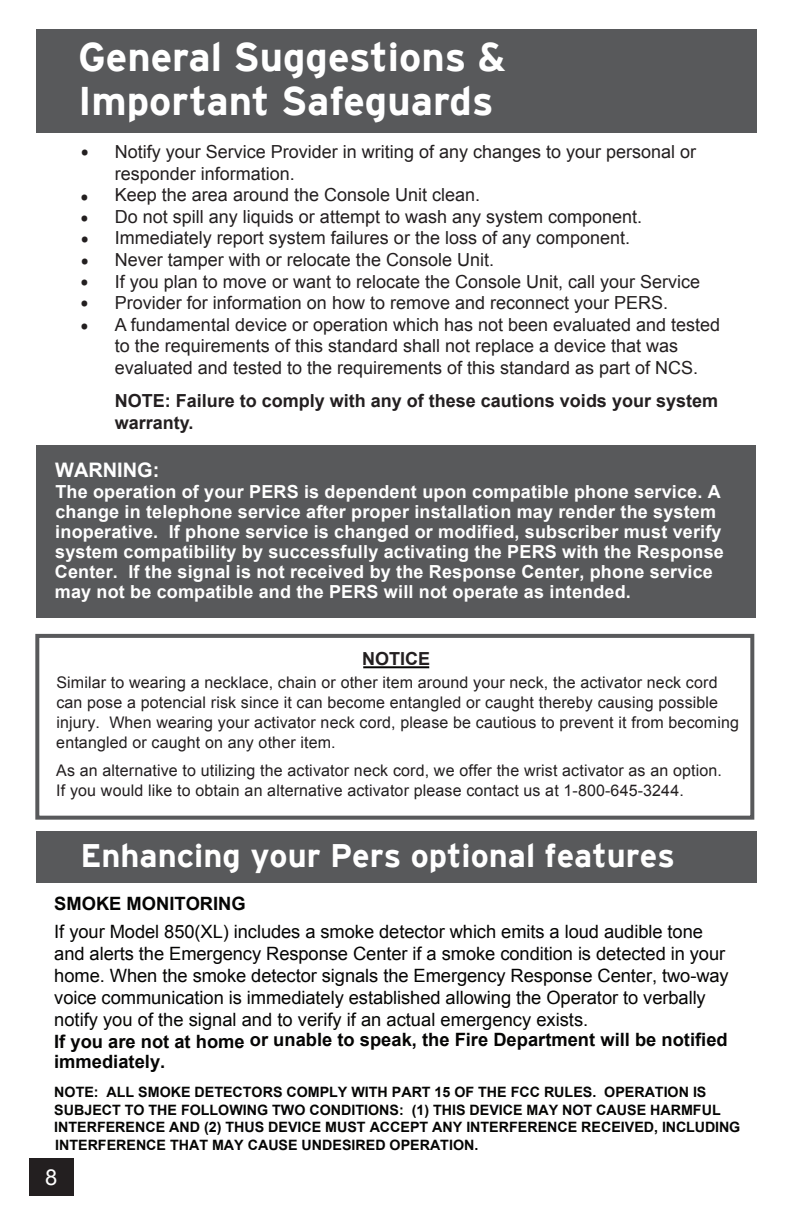
<style>
.page{position:relative;width:792px;height:1224px;background:#fff}
.page>*{position:absolute;margin:0;border:0;box-sizing:border-box;transform-origin:0 0}
.t1{font:48px/43.4px "Myriad";color:#231f20;text-align:justify}
.t2{font:700 40px/44px "Interstate";color:#fff}
.t3{font:700 32.6px "Interstate";color:#fff}
.t4{font:22px "Arial";color:#fff}
.t5{font:700 20px "Arial";color:#fff}
.t6{font:18.4px/22px "Arial";letter-spacing:-.005em;color:#050504}
.t7{font:700 18.4px/22px "Arial";color:#050504}
.t8{font:18px/21.6px "Arial";color:#231f20}
.t9{font:700 18px/20px "Arial";letter-spacing:.01em;color:#fff}
.t10{font:700 18px/21.6px "Arial";color:#231f20}
.t11{font:16px/20px "Arial";letter-spacing:.01em;color:#231f20}
.t12{font:700 14.2px/17.4px "Arial";color:#050504}
</style>
<div class="page">
<div style="left:36px;top:446px;width:720px;height:172px;background:#58595b"></div>
<div style="left:29px;top:1158px;width:44px;height:38px;background:#231f20"></div>
<div style="left:36px;top:30px;width:720px;height:103px;background:#58595b"></div>
<div style="left:36px;top:831px;width:721px;height:52px;background:#58595b"></div>
<div style="left:35px;top:634px;width:719px;height:186px;border:4px solid #58595b"></div>
<hr style="left:363px;top:666px;width:66px;height:2px;background:#050504">
<h2 class="t2" style="left:78px;top:35px;width:429px">General Suggestions &amp;<br>Important Safeguards</h2>
<h1 class="t1" style="left:79px;top:120px;width:12px">. . . .</h1>
<p class="t8" style="left:115px;top:141px;width:607px">Notify your Service Provider in writing of any changes to your personal or responder information.<br>Keep the area around the Console Unit clean.<br>Do not spill any liquids or attempt to wash any system component.<br>Immediately report system failures or the loss of any component.<br>Never tamper with or relocate the Console Unit.<br>If you plan to move or want to relocate the Console Unit, call your Service Provider for information on how to remove and reconnect your PERS.<br>A fundamental device or operation which has not been evaluated and tested to the requirements of this standard shall not replace a device that was evaluated and tested to the requirements of this standard as part of NCS.</p>
<p class="t10" style="left:115px;top:391px;width:605px">NOTE: Failure to comply with any of these cautions voids your system warranty.</p>
<h1 class="t1" style="left:79px;top:186px;width:12px;line-height:42.4px">. . .</h1>
<h1 class="t1" style="left:79px;top:293px;width:11px">.</h1>
<p class="t5" style="left:55px;top:456px;width:106px">WARNING:</p>
<p class="t9" style="left:55px;top:482px;width:671px">The operation of your PERS is dependent upon compatible phone service. A change in telephone service after proper installation may render the system inoperative. If phone service is changed or modified, subscriber must verify system compatibility by successfully activating the PERS with the Response Center. If the signal is not received by the Response Center, phone service may not be compatible and the PERS will not operate as intended.</p>
<p class="t10" style="left:362px;top:648px;width:70px">NOTICE</p>
<p class="t11" style="left:56px;top:673px;width:684px">Similar to wearing a necklace, chain or other item around your neck, the activator neck cord can pose a potencial risk since it can become entangled or caught thereby causing possible injury. When wearing your activator neck cord, please be cautious to prevent it from becoming entangled or caught on any other item.</p>
<p class="t11" style="left:56px;top:761px;width:667px">As an alternative to utilizing the activator neck cord, we offer the wrist activator as an option.<br>If you would like to obtain an alternative activator please contact us at 1-800-645-3244.</p>
<h3 class="t3" style="left:80px;top:838px;width:596px">Enhancing your Pers optional features</h3>
<p class="t7" style="left:54px;top:893px;width:193px">SMOKE MONITORING</p>
<p class="t6" style="left:54px;top:921px;width:676px">If your Model 850(XL) includes a smoke detector which emits a loud audible tone and alerts the Emergency Response Center if a smoke condition is detected in your home. When the smoke detector signals the Emergency Response Center, two-way voice communication is immediately established allowing the Operator to verbally notify you of the signal and to verify if an actual emergency exists.</p>
<p class="t7" style="left:54px;top:1029px;width:675px">If you are not at home or unable to speak, the Fire Department will be notified immediately.</p>
<p class="t12" style="left:54px;top:1084px;width:687px">NOTE: ALL SMOKE DETECTORS COMPLY WITH PART 15 OF THE FCC RULES. OPERATION IS SUBJECT TO THE FOLLOWING TWO CONDITIONS: (1) THIS DEVICE MAY NOT CAUSE HARMFUL INTERFERENCE AND (2) THUS DEVICE MUST ACCEPT ANY INTERFERENCE RECEIVED, INCLUDING INTERFERENCE THAT MAY CAUSE UNDESIRED OPERATION.</p>
<p class="t4" style="left:45px;top:1163px;width:14px">8</p>
</div>
